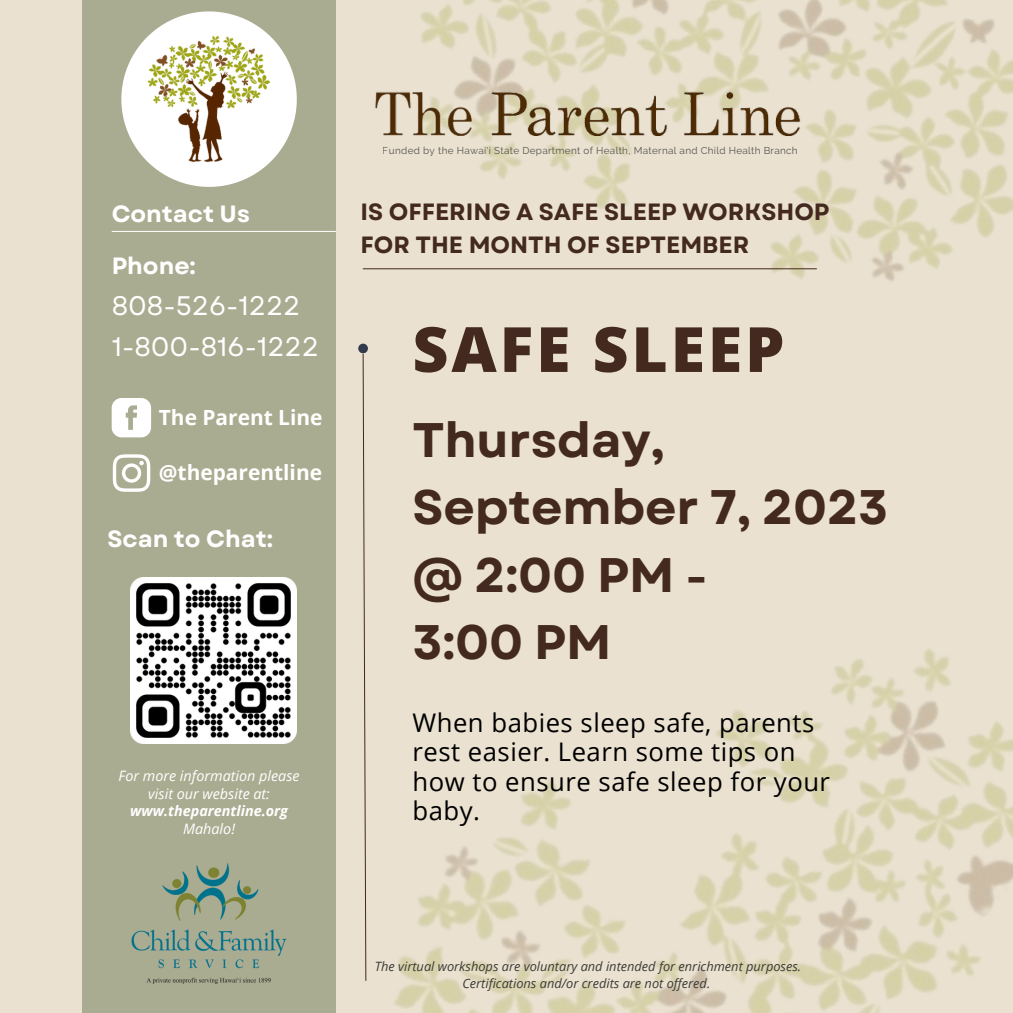
<style>
.page{position:relative;width:1013px;height:1013px;background:#fff}
.page>*{position:absolute;margin:0;border:0;box-sizing:border-box;transform-origin:0 0}
.t1{font:800 62.38px "Open Sans";letter-spacing:.045em;color:#43291f}
.t2{font:700 48.5px/67.5px "Garet";letter-spacing:-.005em;color:#43291f}
.t3{font:26.75px "Garet";color:#fff}
.t4{font:25.62px/29px "Open Sans";letter-spacing:.02em;color:#000}
.t5{font:700 23.5px "Garet";color:#43291f}
.t6{font:700 23.5px "Garet";color:#fff}
.t7{font:700 20.88px "Open Sans";color:#fff}
.t8{font:italic 14.38px/17.6px "Open Sans";color:#fff;text-align:center}
.t9{font:italic 12.75px/16.6px "Open Sans";color:#3c3b38;text-align:center}
.t10{font:9.88px "Raleway";letter-spacing:.03em;color:#3c3b38}
.s1{font-weight:700}
</style>
<div class="page">
<div style="left:0;top:0;width:1012px;height:1012px;background:#eae1d0"></div>
<img style="left:362px;top:0;width:650px;height:269px">
<img style="left:358px;top:269px;width:654px;height:743px">
<div style="left:82px;top:0;width:254px;height:1012px;background:#aaac91"></div>
<hr style="left:112px;top:231px;width:224px;height:1px;background:#fff">
<hr style="left:363px;top:268px;width:453px;height:1px;background:#43291f">
<svg style="left:362px;top:352px;width:5px;height:629px"></svg>
<div style="left:358px;top:343px;width:10px;height:10px;background:#323b4c;border-radius:50%"></div>
<svg style="left:121px;top:11px;width:176px;height:176px"></svg>
<img style="left:125px;top:15px;width:168px;height:168px">
<img style="left:130px;top:577px;width:166px;height:166px">
<img style="left:131px;top:863px;width:156px;height:121px">
<svg style="left:112px;top:398px;width:39px;height:39px;background:#f1f2ed"></svg>
<svg style="left:113px;top:454px;width:37px;height:38px"></svg>
<img style="left:362px;top:70px;width:455px;height:80px">
<p class="t6" style="left:112px;top:197px;width:140px">Contact Us</p>
<p class="t6" style="left:112px;top:249px;width:86px">Phone:</p>
<p class="t3" style="left:112px;top:286px;width:190px">808-526-1222</p>
<p class="t3" style="left:112px;top:327px;width:209px">1-800-816-1222</p>
<p class="t7" style="left:159px;top:403px;width:165px">The Parent Line</p>
<p class="t7" style="left:159px;top:458px;width:165px">@theparentline</p>
<p class="t6" style="left:107px;top:521px;width:167px">Scan to Chat:</p>
<p class="t8" style="left:119px;top:766px;width:182px">For more information please visit our website at: <span class="s1">www.theparentline.org</span></p>
<p class="t8" style="left:183px;top:819px;width:53px">Mahalo!</p>
<p class="t10" style="left:383px;top:144px;width:416px">Funded by the Hawai'i State Department of Health, Maternal and Child Health Branch</p>
<p class="t5" style="left:360px;top:195px;width:470px">IS OFFERING A SAFE SLEEP WORKSHOP</p>
<p class="t5" style="left:360px;top:228px;width:390px">FOR THE MONTH OF SEPTEMBER</p>
<p class="t1" style="left:412px;top:305px;width:373px">SAFE SLEEP</p>
<p class="t2" style="left:412px;top:406px;width:477px">Thursday,<br>September 7, 2023</p>
<p class="t2" style="left:412px;top:541px;width:297px">@ 2:00 PM -</p>
<p class="t2" style="left:412px;top:608px;width:200px">3:00 PM</p>
<p class="t4" style="left:412px;top:708px;width:419px">When babies sleep safe, parents rest easier. Learn some tips on how to ensure safe sleep for your baby.</p>
<p class="t9" style="left:375px;top:958px;width:428px">The virtual workshops are voluntary and intended for enrichment purposes.<br>Certifications and/or credits are not offered.</p>
</div>
